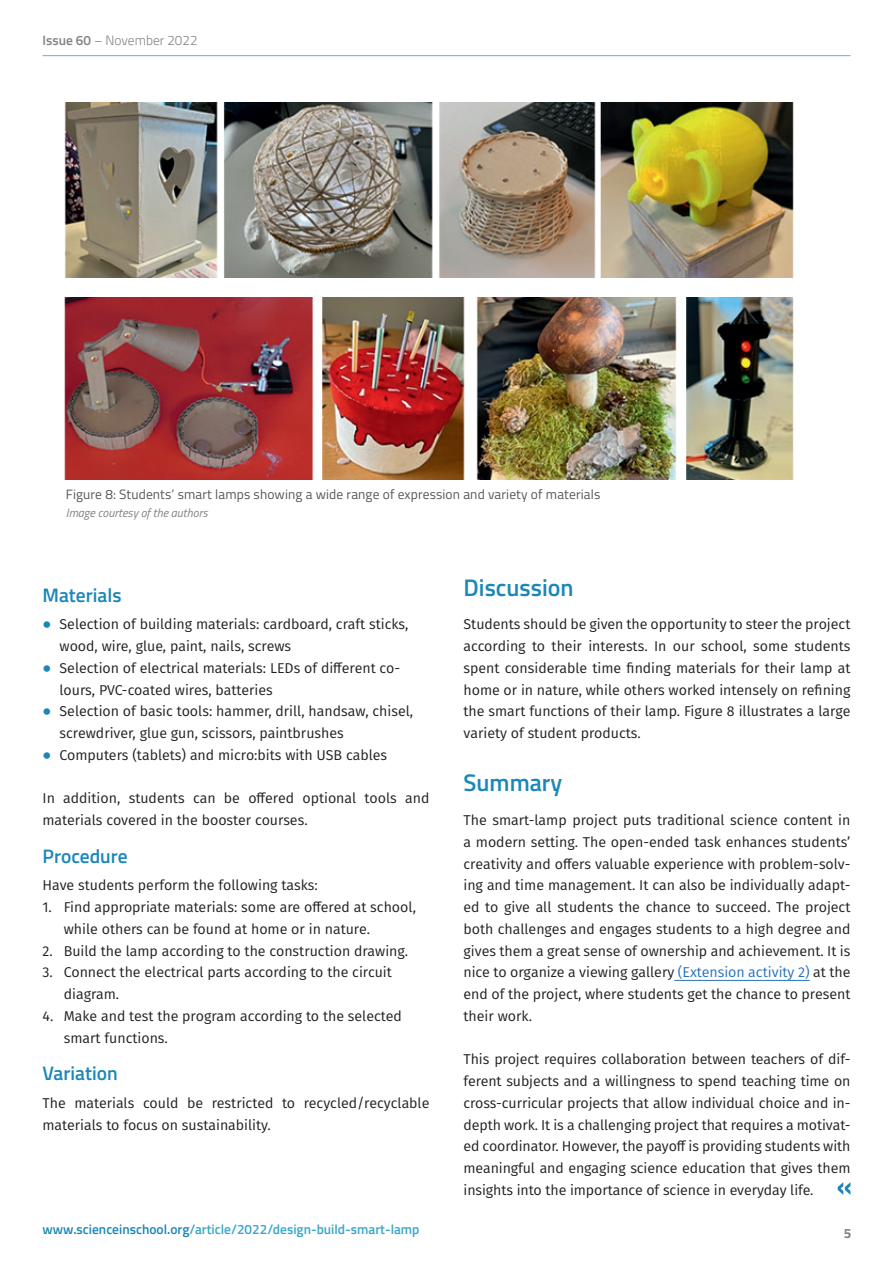
<style>
.page{position:relative;width:893px;height:1263px;background:#fff}
.page>*{position:absolute;margin:0;border:0;box-sizing:border-box;transform-origin:0 0}
.t1{font:600 24px "Titillium Web";color:#1b87b8}
.t2{font:600 19.5px "Titillium Web";color:#1b87b8}
.t3{font:14.25px/21.8px "Fira Sans";color:#231f20}
.t4{font:13.5px "Titillium Web";letter-spacing:.01em;color:#57585a}
.t5{font:600 13.5px "Titillium Web";color:#38a7c9}
.t6{font:300 13.5px "Titillium Web";color:#808285}
.t7{font:700 13.5px "Titillium Web";color:#808285}
.t8{font:italic 12px "Titillium Web";color:#808285}
.s1{font-weight:600}
.s2{color:#1b87b8}
.s3{color:#2772b9}
</style>
<div class="page">
<hr style="left:43px;top:55px;width:807px;height:1px;background:#57b5d1">
<hr style="left:674px;top:980px;width:136px;height:1px;background:#2772b9">
<svg style="left:838px;top:1182px;width:12px;height:13px"></svg>
<img style="left:64px;top:102px;width:730px;height:378px">
<div style="left:45px;top:279px;width:785px;height:18px;background:#fff"></div>
<p class="t6" style="left:43px;top:31px;width:157px"><span class="s1">Issue 60</span> – November 2022</p>
<p class="t4" style="left:66px;top:484px;width:536px">Figure 8: Students’ smart lamps showing a wide range of expression and variety of materials</p>
<p class="t8" style="left:66px;top:504px;width:143px">Image courtesy of the authors</p>
<h2 class="t2" style="left:43px;top:580px;width:81px">Materials</h2>
<p class="t3" style="left:43px;top:613px;width:368px"><span class="s2">⦁</span> Selection of building materials: cardboard, craft sticks,</p>
<p class="t3" style="left:60px;top:635px;width:233px">wood, wire, glue, paint, nails, screws</p>
<p class="t3" style="left:43px;top:657px;width:359px"><span class="s2">⦁</span> Selection of electrical materials: LEDs of different co-</p>
<p class="t3" style="left:60px;top:678px;width:215px">lours, PVC-coated wires, batteries</p>
<p class="t3" style="left:43px;top:700px;width:372px"><span class="s2">⦁</span> Selection of basic tools: hammer, drill, handsaw, chisel,</p>
<p class="t3" style="left:60px;top:722px;width:286px">screwdriver, glue gun, scissors, paintbrushes</p>
<p class="t3" style="left:43px;top:744px;width:346px"><span class="s2">⦁</span> Computers (tablets) and micro:bits with USB cables</p>
<p class="t3" style="left:43px;top:787px;width:388px">In addition, students can be offered optional tools and materials covered in the booster courses.</p>
<h2 class="t2" style="left:43px;top:841px;width:87px">Procedure</h2>
<p class="t3" style="left:43px;top:874px;width:277px">Have students perform the following tasks:</p>
<p class="t3" style="left:64px;top:896px;width:354px;text-indent:-21px">1. Find appropriate materials: some are offered at school, while others can be found at home or in nature.</p>
<p class="t3" style="left:43px;top:939px;width:367px">2. Build the lamp according to the construction drawing.</p>
<p class="t3" style="left:64px;top:961px;width:330px;text-indent:-21px">3. Connect the electrical parts according to the circuit diagram.</p>
<p class="t3" style="left:64px;top:1005px;width:340px;text-indent:-21px">4. Make and test the program according to the selected smart functions.</p>
<h2 class="t2" style="left:43px;top:1059px;width:77px">Variation</h2>
<p class="t3" style="left:43px;top:1092px;width:388px">The materials could be restricted to recycled/recyclable materials to focus on sustainability.</p>
<h1 class="t1" style="left:463px;top:569px;width:112px">Discussion</h1>
<p class="t3" style="left:463px;top:613px;width:388px;text-align:justify">Students should be given the opportunity to steer the project according to their interests. In our school, some students spent considerable time finding materials for their lamp at home or in nature, while others worked intensely on refining the smart functions of their lamp. Figure 8 illustrates a large variety of student products.</p>
<h1 class="t1" style="left:463px;top:765px;width:100px">Summary</h1>
<p class="t3" style="left:463px;top:809px;width:388px;text-align:justify">The smart-lamp project puts traditional science content in a modern setting. The open-ended task enhances students’ creativity and offers valuable experience with problem-solv&shy;ing and time management. It can also be individually adapt&shy;ed to give all students the chance to succeed. The project both challenges and engages students to a high degree and gives them a great sense of ownership and achievement. It is nice to organize a viewing gallery <span class="s3">(Extension activity 2)</span> at the end of the project, where students get the chance to present their work.</p>
<p class="t3" style="left:463px;top:1048px;width:388px;text-align:justify">This project requires collaboration between teachers of dif&shy;ferent subjects and a willingness to spend teaching time on cross-curricular projects that allow individual choice and in&shy;depth work. It is a challenging project that requires a motivat&shy;ed coordinator. However, the payoff is providing students with meaningful and engaging science education that gives them insights into the importance of science in everyday life.</p>
<p class="t5" style="left:43px;top:1219px;width:378px"><span class="s2">www.scienceinschool.org</span>/article/2022/design-build-smart-lamp</p>
<p class="t7" style="left:844px;top:1223px;width:9px">5</p>
</div>
